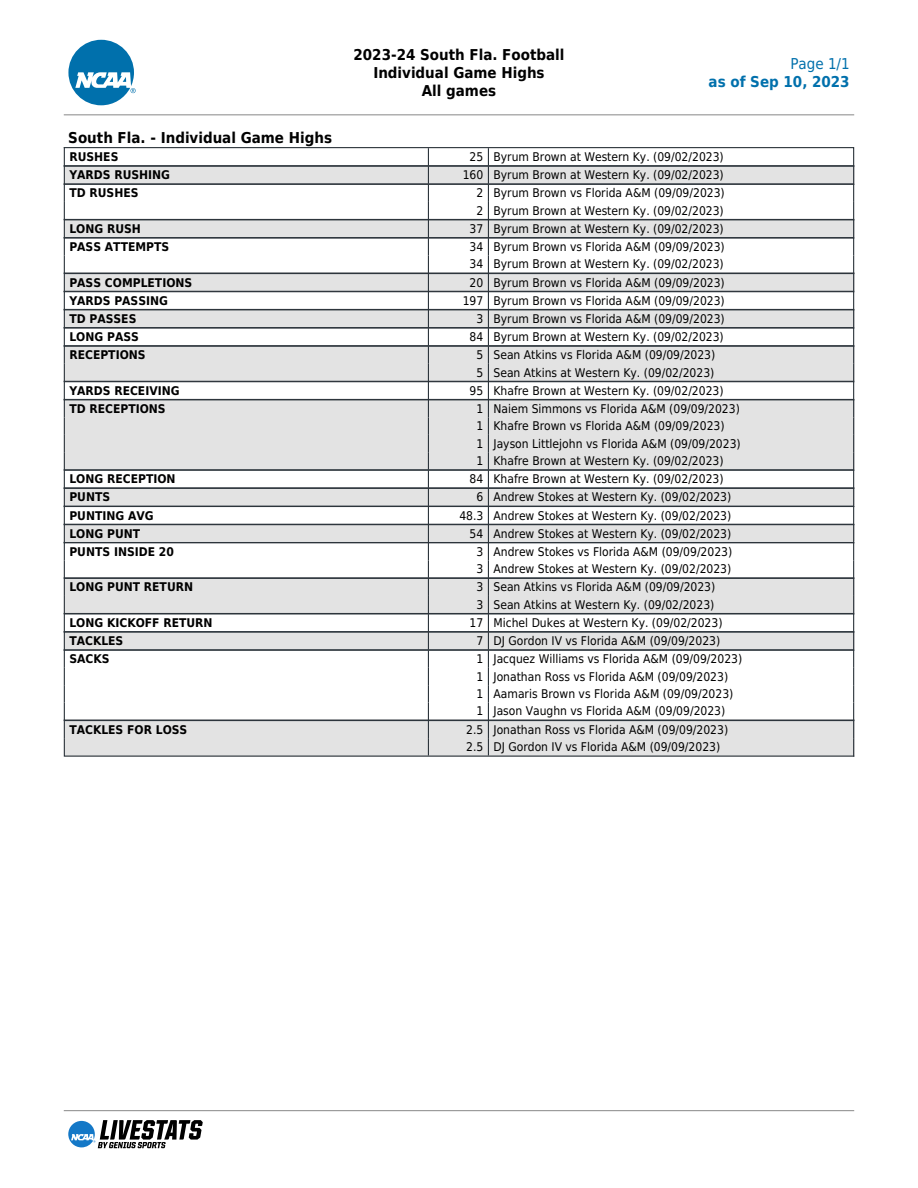
<style>
.page{position:relative;width:918px;height:1188px;background:#fff}
.page>*{position:absolute;margin:0;border:0;box-sizing:border-box;transform-origin:0 0}
.t1{font:700 15px/18px "DejaVu Sans Condensed";color:#000;text-align:center}
.t2{font:700 15px "DejaVu Sans Condensed";color:#0070ac}
.t3{font:15px "DejaVu Sans Condensed";color:#0070ac}
.t4{font:12px/17.4px "DejaVu Sans Condensed";color:#000}
.t5{font:700 12px "DejaVu Sans Condensed";color:#000}
</style>
<div class="page">
<svg style="left:68px;top:40px;width:68px;height:65px"></svg>
<hr style="left:64px;top:114px;width:790px;height:1px;background:#888">
<hr style="left:64px;top:1110px;width:790px;height:1px;background:#888">
<svg style="left:68px;top:1120px;width:135px;height:28px"></svg>
<div style="left:64px;top:165px;width:790px;height:20px;background:#e3e3e3"></div>
<div style="left:64px;top:219px;width:790px;height:20px;background:#e3e3e3"></div>
<div style="left:64px;top:273px;width:790px;height:19px;background:#e3e3e3"></div>
<div style="left:64px;top:309px;width:790px;height:20px;background:#e3e3e3"></div>
<div style="left:64px;top:345px;width:790px;height:37px;background:#e3e3e3"></div>
<div style="left:64px;top:399px;width:790px;height:72px;background:#e3e3e3"></div>
<div style="left:64px;top:487px;width:790px;height:20px;background:#e3e3e3"></div>
<div style="left:64px;top:524px;width:790px;height:19px;background:#e3e3e3"></div>
<div style="left:64px;top:577px;width:790px;height:37px;background:#e3e3e3"></div>
<div style="left:64px;top:631px;width:790px;height:20px;background:#e3e3e3"></div>
<div style="left:64px;top:720px;width:790px;height:37px;background:#e3e3e3"></div>
<hr style="left:64px;top:147px;width:364px;height:1px;background:#2d353c">
<hr style="left:430px;top:147px;width:58px;height:1px;background:#2d353c">
<hr style="left:430px;top:166px;width:58px;height:1px;background:#2d353c">
<hr style="left:430px;top:165px;width:58px;height:1px;background:#2d353c">
<hr style="left:430px;top:184px;width:58px;height:1px;background:#2d353c">
<hr style="left:430px;top:183px;width:58px;height:1px;background:#2d353c">
<hr style="left:430px;top:219px;width:58px;height:1px;background:#2d353c">
<hr style="left:430px;top:237px;width:58px;height:2px;background:#2d353c">
<hr style="left:430px;top:273px;width:58px;height:1px;background:#2d353c">
<hr style="left:430px;top:291px;width:58px;height:1px;background:#2d353c">
<hr style="left:430px;top:309px;width:58px;height:1px;background:#2d353c">
<hr style="left:430px;top:327px;width:58px;height:2px;background:#2d353c">
<hr style="left:430px;top:346px;width:58px;height:1px;background:#2d353c">
<hr style="left:430px;top:345px;width:58px;height:1px;background:#2d353c">
<hr style="left:430px;top:381px;width:58px;height:1px;background:#2d353c">
<hr style="left:430px;top:399px;width:58px;height:1px;background:#2d353c">
<hr style="left:430px;top:470px;width:58px;height:1px;background:#2d353c">
<hr style="left:430px;top:469px;width:58px;height:1px;background:#2d353c">
<hr style="left:430px;top:487px;width:58px;height:2px;background:#2d353c">
<hr style="left:430px;top:506px;width:58px;height:1px;background:#2d353c">
<hr style="left:430px;top:524px;width:58px;height:1px;background:#2d353c">
<hr style="left:430px;top:542px;width:58px;height:1px;background:#2d353c">
<hr style="left:430px;top:577px;width:58px;height:2px;background:#2d353c">
<hr style="left:430px;top:613px;width:58px;height:1px;background:#2d353c">
<hr style="left:430px;top:631px;width:58px;height:2px;background:#2d353c">
<hr style="left:430px;top:650px;width:58px;height:1px;background:#2d353c">
<hr style="left:430px;top:649px;width:58px;height:1px;background:#2d353c">
<hr style="left:430px;top:720px;width:58px;height:1px;background:#2d353c">
<svg style="left:63px;top:148px;width:367px;height:609px"></svg>
<hr style="left:430px;top:756px;width:58px;height:1px;background:#2d353c">
<svg style="left:488px;top:147px;width:367px;height:609px"></svg>
<hr style="left:490px;top:756px;width:364px;height:1px;background:#2d353c">
<p class="t1" style="left:353px;top:46px;width:213px">2023-24 South Fla. Football<br>Individual Game Highs<br>All games</p>
<p class="t3" style="left:790px;top:55px;width:61px">Page 1/1</p>
<p class="t2" style="left:709px;top:73px;width:143px">as of Sep 10, 2023</p>
<p class="t1" style="left:68px;top:129px;width:265px">South Fla. - Individual Game Highs</p>
<p class="t5" style="left:69px;top:150px;width:51px">RUSHES</p>
<p class="t4" style="left:470px;top:148px;width:256px">25 Byrum Brown at Western Ky. (09/02/2023)</p>
<p class="t5" style="left:69px;top:168px;width:102px">YARDS RUSHING</p>
<p class="t4" style="left:463px;top:166px;width:263px">160 Byrum Brown at Western Ky. (09/02/2023)</p>
<p class="t5" style="left:69px;top:186px;width:71px">TD RUSHES</p>
<p class="t4" style="left:477px;top:184px;width:250px">2 Byrum Brown vs Florida A&amp;M (09/09/2023)<br>2 Byrum Brown at Western Ky. (09/02/2023)</p>
<p class="t5" style="left:69px;top:222px;width:73px">LONG RUSH</p>
<p class="t4" style="left:470px;top:220px;width:256px">37 Byrum Brown at Western Ky. (09/02/2023)</p>
<p class="t5" style="left:69px;top:240px;width:101px">PASS ATTEMPTS</p>
<p class="t4" style="left:470px;top:238px;width:257px">34 Byrum Brown vs Florida A&amp;M (09/09/2023)<br>34 Byrum Brown at Western Ky. (09/02/2023)</p>
<p class="t5" style="left:69px;top:275px;width:124px">PASS COMPLETIONS</p>
<p class="t4" style="left:470px;top:274px;width:257px">20 Byrum Brown vs Florida A&amp;M (09/09/2023)</p>
<p class="t5" style="left:69px;top:294px;width:100px">YARDS PASSING</p>
<p class="t4" style="left:463px;top:292px;width:264px">197 Byrum Brown vs Florida A&amp;M (09/09/2023)</p>
<p class="t5" style="left:69px;top:312px;width:69px">TD PASSES</p>
<p class="t4" style="left:477px;top:310px;width:250px">3 Byrum Brown vs Florida A&amp;M (09/09/2023)</p>
<p class="t5" style="left:69px;top:330px;width:71px">LONG PASS</p>
<p class="t4" style="left:470px;top:328px;width:256px">84 Byrum Brown at Western Ky. (09/02/2023)</p>
<p class="t5" style="left:69px;top:348px;width:78px">RECEPTIONS</p>
<p class="t4" style="left:477px;top:346px;width:240px">5 Sean Atkins vs Florida A&amp;M (09/09/2023)<br>5 Sean Atkins at Western Ky. (09/02/2023)</p>
<p class="t5" style="left:69px;top:384px;width:112px">YARDS RECEIVING</p>
<p class="t4" style="left:470px;top:382px;width:256px">95 Khafre Brown at Western Ky. (09/02/2023)</p>
<p class="t5" style="left:69px;top:402px;width:98px">TD RECEPTIONS</p>
<p class="t4" style="left:477px;top:400px;width:266px">1 Naiem Simmons vs Florida A&amp;M (09/09/2023)<br>1 Khafre Brown vs Florida A&amp;M (09/09/2023)<br>1 Jayson Littlejohn vs Florida A&amp;M (09/09/2023)<br>1 Khafre Brown at Western Ky. (09/02/2023)</p>
<p class="t5" style="left:69px;top:472px;width:108px">LONG RECEPTION</p>
<p class="t4" style="left:470px;top:470px;width:256px">84 Khafre Brown at Western Ky. (09/02/2023)</p>
<p class="t5" style="left:69px;top:490px;width:42px">PUNTS</p>
<p class="t4" style="left:477px;top:489px;width:256px">6 Andrew Stokes at Western Ky. (09/02/2023)</p>
<p class="t5" style="left:69px;top:508px;width:86px">PUNTING AVG</p>
<p class="t4" style="left:459px;top:507px;width:273px">48.3 Andrew Stokes at Western Ky. (09/02/2023)</p>
<p class="t5" style="left:69px;top:527px;width:72px">LONG PUNT</p>
<p class="t4" style="left:470px;top:525px;width:263px">54 Andrew Stokes at Western Ky. (09/02/2023)</p>
<p class="t5" style="left:69px;top:545px;width:106px">PUNTS INSIDE 20</p>
<p class="t4" style="left:477px;top:543px;width:257px">3 Andrew Stokes vs Florida A&amp;M (09/09/2023)<br>3 Andrew Stokes at Western Ky. (09/02/2023)</p>
<p class="t5" style="left:69px;top:580px;width:125px">LONG PUNT RETURN</p>
<p class="t4" style="left:477px;top:579px;width:240px">3 Sean Atkins vs Florida A&amp;M (09/09/2023)<br>3 Sean Atkins at Western Ky. (09/02/2023)</p>
<p class="t5" style="left:69px;top:616px;width:145px">LONG KICKOFF RETURN</p>
<p class="t4" style="left:470px;top:614px;width:254px">17 Michel Dukes at Western Ky. (09/02/2023)</p>
<p class="t5" style="left:69px;top:634px;width:56px">TACKLES</p>
<p class="t4" style="left:477px;top:632px;width:245px">7 DJ Gordon IV vs Florida A&amp;M (09/09/2023)</p>
<p class="t5" style="left:69px;top:652px;width:42px">SACKS</p>
<p class="t4" style="left:477px;top:650px;width:267px">1 Jacquez Williams vs Florida A&amp;M (09/09/2023)<br>1 Jonathan Ross vs Florida A&amp;M (09/09/2023)<br>1 Aamaris Brown vs Florida A&amp;M (09/09/2023)<br>1 Jason Vaughn vs Florida A&amp;M (09/09/2023)</p>
<p class="t5" style="left:69px;top:722px;width:120px">TACKLES FOR LOSS</p>
<p class="t4" style="left:466px;top:721px;width:264px">2.5 Jonathan Ross vs Florida A&amp;M (09/09/2023)<br>2.5 DJ Gordon IV vs Florida A&amp;M (09/09/2023)</p>
</div>
